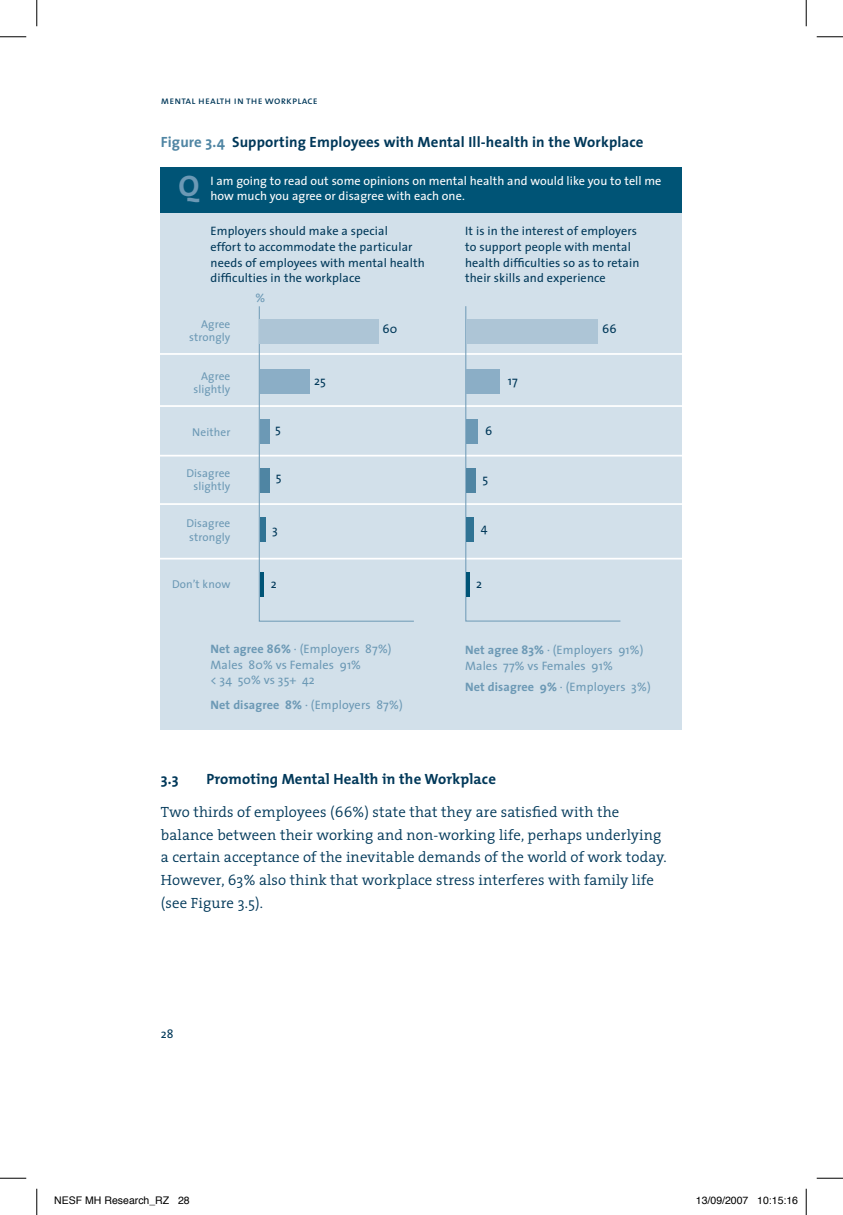
<style>
.page{position:relative;width:843px;height:1215px;background:#fff}
.page>*{position:absolute;margin:0;border:0;box-sizing:border-box;transform-origin:0 0}
.t1{font:700 29.75px "The Sans";color:#6c99b5}
.t2{font:300 14.88px/22.8px "The Serif";letter-spacing:.01em;color:#003859}
.t3{font:700 14.88px "The Sans";letter-spacing:.01em;color:#003859}
.t4{font:700 14.88px "The Mix";letter-spacing:.01em;color:#003859}
.t5{font:12.25px/15.8px "The Sans";letter-spacing:.01em;color:#003859}
.t6{font:12.25px/15.8px "The Sans";letter-spacing:.01em;color:#6c99b5}
.t7{font:12.25px/14.7px "The Sans";letter-spacing:.005em;color:#fff}
.t8{font:11.38px/13.1px "The Sans";letter-spacing:.01em;color:#6c99b5;text-align:right}
.t9{font:10.5px "Helvetica";color:#000}
.t10{font:10.5px "The Sans Caps";letter-spacing:.015em;color:#003859}
.s1{color:#4f85a3}
.s2{font-weight:700}
</style>
<div class="page">
<div style="left:161px;top:212px;width:521px;height:517px;background:#d2e0ea"></div>
<hr style="left:159px;top:353px;width:526px;height:2px;background:#fff">
<hr style="left:159px;top:405px;width:526px;height:2px;background:#fff">
<hr style="left:159px;top:455px;width:526px;height:1px;background:#fff">
<hr style="left:159px;top:503px;width:526px;height:2px;background:#fff">
<hr style="left:159px;top:558px;width:526px;height:1px;background:#fff">
<svg style="left:465px;top:306px;width:156px;height:316px"></svg>
<svg style="left:258px;top:306px;width:156px;height:316px"></svg>
<div style="left:260px;top:319px;width:119px;height:24px;background:#adc5d6"></div>
<div style="left:260px;top:369px;width:49px;height:25px;background:#8baec6"></div>
<div style="left:260px;top:419px;width:10px;height:25px;background:#6c99b5"></div>
<div style="left:260px;top:468px;width:10px;height:24px;background:#4f85a3"></div>
<div style="left:260px;top:517px;width:6px;height:25px;background:#307394"></div>
<hr style="left:260px;top:572px;width:4px;height:25px;background:#005476">
<div style="left:161px;top:167px;width:521px;height:45px;background:#005476"></div>
<div style="left:466px;top:319px;width:131px;height:24px;background:#adc5d6"></div>
<div style="left:466px;top:369px;width:34px;height:25px;background:#8baec6"></div>
<div style="left:466px;top:419px;width:12px;height:25px;background:#6c99b5"></div>
<div style="left:466px;top:468px;width:10px;height:24px;background:#4f85a3"></div>
<div style="left:466px;top:517px;width:8px;height:25px;background:#307394"></div>
<hr style="left:466px;top:572px;width:4px;height:25px;background:#005476">
<svg style="left:0;top:36px;width:26px;height:1px"></svg>
<svg style="left:816px;top:36px;width:26px;height:1px"></svg>
<svg style="left:0;top:1177px;width:26px;height:1px"></svg>
<svg style="left:816px;top:1177px;width:26px;height:1px"></svg>
<svg style="left:36px;top:0;width:1px;height:26px"></svg>
<svg style="left:36px;top:1188px;width:1px;height:26px"></svg>
<svg style="left:805px;top:0;width:1px;height:26px"></svg>
<svg style="left:805px;top:1188px;width:1px;height:26px"></svg>
<p class="t10" style="left:161px;top:92px;width:158px">mental health in the workplace</p>
<p class="t3" style="left:161px;top:129px;width:484px"><span class="s1">Figure 3.4</span> Supporting Employees with Mental Ill-health in the Workplace</p>
<h1 class="t1" style="left:178px;top:161px;width:22px">Q</h1>
<p class="t7" style="left:210px;top:173px;width:452px">I am going to read out some opinions on mental health and would like you to tell me how much you agree or disagree with each one.</p>
<p class="t5" style="left:210px;top:223px;width:216px">Employers should make a special<br>effort to accommodate the particular needs of employees with mental health difficulties in the workplace</p>
<p class="t5" style="left:465px;top:223px;width:176px">It is in the interest of employers to support people with mental health difficulties so as to retain their skills and experience</p>
<p class="t6" style="left:255px;top:289px;width:11px">%</p>
<p class="t8" style="left:189px;top:317px;width:43px">Agree strongly</p>
<p class="t5" style="left:382px;top:321px;width:16px">6 0</p>
<p class="t5" style="left:602px;top:320px;width:8px">66</p>
<p class="t8" style="left:193px;top:369px;width:38px">Agree slightly</p>
<p class="t5" style="left:314px;top:372px;width:10px">25</p>
<p class="t5" style="left:507px;top:372px;width:8px">17</p>
<p class="t8" style="left:192px;top:425px;width:40px">Neither</p>
<p class="t8" style="left:186px;top:466px;width:45px">Disagree slightly</p>
<p class="t5" style="left:275px;top:421px;width:4px">5</p>
<p class="t5" style="left:275px;top:468px;width:4px">5</p>
<p class="t5" style="left:485px;top:422px;width:4px">6</p>
<p class="t5" style="left:482px;top:470px;width:4px">5</p>
<p class="t8" style="left:186px;top:516px;width:45px;text-align:left">Disagree strongly</p>
<p class="t5" style="left:272px;top:521px;width:7px">3</p>
<p class="t5" style="left:480px;top:520px;width:4px">4</p>
<p class="t8" style="left:172px;top:577px;width:60px">Don’t know</p>
<p class="t5" style="left:271px;top:576px;width:7px">2</p>
<p class="t5" style="left:476px;top:576px;width:7px">2</p>
<p class="t6" style="left:210px;top:640px;width:183px"><span class="s2">Net agree 86%</span> · (Employers 87%)<br>Males 80% vs Females 91%<br>&lt; 34 50% vs 35+ 42</p>
<p class="t6" style="left:210px;top:696px;width:194px"><span class="s2">Net disagree 8%</span> · (Employers 87%)</p>
<p class="t6" style="left:465px;top:641px;width:180px"><span class="s2">Net agree 83%</span> · (Employers 91%)<br>Males 77% vs Females 91%</p>
<p class="t6" style="left:465px;top:678px;width:187px"><span class="s2">Net disagree 9%</span> · (Employers 3%)</p>
<p class="t4" style="left:161px;top:766px;width:19px">3.3</p>
<p class="t4" style="left:206px;top:766px;width:291px">Promoting Mental Health in the Workplace</p>
<p class="t2" style="left:161px;top:800px;width:507px">Two thirds of employees (66%) state that they are satisfied with the balance between their working and non-working life, perhaps underlying a certain acceptance of the inevitable demands of the world of work today.<br>However, 63% also think that workplace stress interferes with family life (see Figure 3.5).</p>
<p class="t5" style="left:161px;top:1025px;width:10px">28</p>
<p class="t9" style="left:54px;top:1193px;width:137px">NESF MH Research_RZ 28</p>
<p class="t9" style="left:695px;top:1193px;width:104px">13/09/2007 10:15:16</p>
</div>
